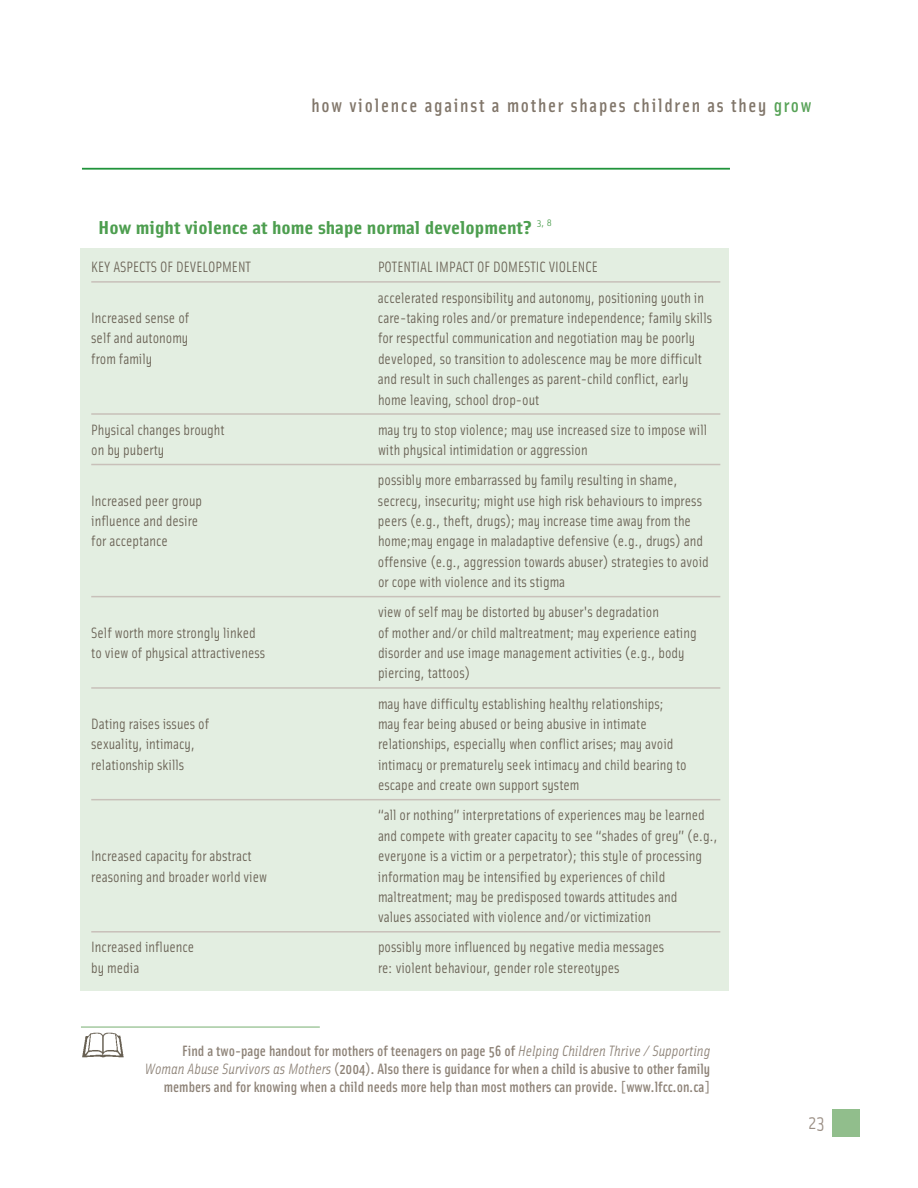
<style>
.page{position:relative;width:918px;height:1188px;background:#fff}
.page>*{position:absolute;margin:0;border:0;box-sizing:border-box;transform-origin:0 0}
.t1{font:500 19.5px "Solex";letter-spacing:.09em;color:#81766a}
.t2{font:19.5px "Solex";color:#9b8f85}
.t3{font:700 18.75px "Solex";color:#4d9e4f;scale:1.2 1}
.t4{font:15px/20.4px "Solex";color:#686053}
.t5{font:500 15px/18px "Solex";color:#8d8277;text-align:right}
.s1{color:#57a257}
.s2{font-weight:400;font-style:italic}
</style>
<div class="page">
<div style="left:80px;top:249px;width:649px;height:742px;background:#e3eee1"></div>
<hr style="left:91px;top:281px;width:629px;height:2px;background:#c8c0b9">
<hr style="left:91px;top:413px;width:629px;height:2px;background:#c8c0b9">
<hr style="left:91px;top:464px;width:629px;height:1px;background:#c8c0b9">
<hr style="left:91px;top:596px;width:629px;height:1px;background:#c8c0b9">
<hr style="left:91px;top:687px;width:629px;height:2px;background:#c8c0b9">
<hr style="left:91px;top:799px;width:629px;height:1px;background:#c8c0b9">
<hr style="left:91px;top:931px;width:629px;height:2px;background:#c8c0b9">
<hr style="left:82px;top:168px;width:648px;height:2px;background:#20933b">
<div style="left:832px;top:1110px;width:28px;height:27px;background:#91be8c"></div>
<img style="left:82px;top:1032px;width:42px;height:26px">
<hr style="left:81px;top:1026px;width:239px;height:2px;background:#a4c9a0">
<h1 class="t1" style="left:311px;top:98px;width:502px">how violence against a mother shapes children as they <span class="s1">grow</span></h1>
<p class="t3" style="left:98px;top:220px;width:379px">How might violence at home shape normal development? <sup>3,</sup> <sup>8</sup></p>
<p class="t4" style="left:91px;top:259px;width:161px">KEY ASPECTS OF DEVELOPMENT</p>
<p class="t4" style="left:378px;top:254px;width:327px;line-height:30.2px">POTENTIAL IMPACT OF DOMESTIC VIOLENCE<br>accelerated responsibility and autonomy, positioning youth in</p>
<p class="t4" style="left:91px;top:309px;width:99px">Increased sense of</p>
<p class="t4" style="left:378px;top:309px;width:336px">care-taking roles and/or premature independence; family skills</p>
<p class="t4" style="left:91px;top:330px;width:99px">self and autonomy</p>
<p class="t4" style="left:378px;top:330px;width:319px">for respectful communication and negotiation may be poorly</p>
<p class="t4" style="left:91px;top:350px;width:63px">from family</p>
<p class="t4" style="left:378px;top:350px;width:326px">developed, so transition to adolescence may be more difficult and result in such challenges as parent-child conflict, early home leaving, school drop-out</p>
<p class="t4" style="left:91px;top:421px;width:135px">Physical changes brought</p>
<p class="t4" style="left:378px;top:421px;width:331px">may try to stop violence; may use increased size to impose will</p>
<p class="t4" style="left:91px;top:441px;width:75px">on by puberty</p>
<p class="t4" style="left:378px;top:436px;width:301px;line-height:30.2px">with physical intimidation or aggression<br>possibly more embarrassed by family resulting in shame,</p>
<p class="t4" style="left:91px;top:492px;width:112px">Increased peer group</p>
<p class="t4" style="left:378px;top:492px;width:326px">secrecy, insecurity; might use high risk behaviours to impress</p>
<p class="t4" style="left:91px;top:512px;width:109px">influence and desire</p>
<p class="t4" style="left:378px;top:512px;width:315px">peers (e.g., theft, drugs); may increase time away from the</p>
<p class="t4" style="left:91px;top:533px;width:78px">for acceptance</p>
<p class="t4" style="left:378px;top:533px;width:332px">home;may engage in maladaptive defensive (e.g., drugs) and offensive (e.g., aggression towards abuser) strategies to avoid or cope with violence and its stigma</p>
<p class="t4" style="left:378px;top:603px;width:283px">view of self may be distorted by abuser's degradation</p>
<p class="t4" style="left:91px;top:624px;width:166px">Self worth more strongly linked</p>
<p class="t4" style="left:378px;top:624px;width:320px">of mother and/or child maltreatment; may experience eating</p>
<p class="t4" style="left:91px;top:644px;width:176px">to view of physical attractiveness</p>
<p class="t4" style="left:378px;top:644px;width:308px">disorder and use image management activities (e.g., body piercing, tattoos)</p>
<p class="t4" style="left:378px;top:695px;width:288px">may have difficulty establishing healthy relationships;</p>
<p class="t4" style="left:91px;top:715px;width:119px">Dating raises issues of</p>
<p class="t4" style="left:378px;top:715px;width:270px">may fear being abused or being abusive in intimate</p>
<p class="t4" style="left:91px;top:736px;width:105px">sexuality, intimacy,</p>
<p class="t4" style="left:378px;top:736px;width:297px">relationships, especially when conflict arises; may avoid</p>
<p class="t4" style="left:91px;top:756px;width:95px">relationship skills</p>
<p class="t4" style="left:378px;top:756px;width:310px">intimacy or prematurely seek intimacy and child bearing to escape and create own support system</p>
<p class="t4" style="left:378px;top:807px;width:341px">“all or nothing” interpretations of experiences may be learned and compete with greater capacity to see “shades of grey” (e.g.,</p>
<p class="t4" style="left:91px;top:847px;width:162px">Increased capacity for abstract</p>
<p class="t4" style="left:378px;top:847px;width:326px">everyone is a victim or a perpetrator); this style of processing</p>
<p class="t4" style="left:91px;top:868px;width:177px">reasoning and broader world view</p>
<p class="t4" style="left:378px;top:868px;width:301px">information may be intensified by experiences of child maltreatment; may be predisposed towards attitudes and values associated with violence and/or victimization</p>
<p class="t4" style="left:91px;top:939px;width:105px">Increased influence</p>
<p class="t4" style="left:378px;top:939px;width:288px">possibly more influenced by negative media messages</p>
<p class="t4" style="left:91px;top:959px;width:50px">by media</p>
<p class="t4" style="left:378px;top:959px;width:243px">re: violent behaviour, gender role stereotypes</p>
<p class="t5" style="left:145px;top:1043px;width:567px">Find a two-page handout for mothers of teenagers on page 56 of <span class="s2">Helping Children Thrive / Supporting<br>Woman Abuse Survivors as Mothers</span> (2004). Also there is guidance for when a child is abusive to other family members and for knowing when a child needs more help than most mothers can provide. [www.lfcc.on.ca]</p>
<h1 class="t2" style="left:808px;top:1115px;width:18px">23</h1>
</div>
